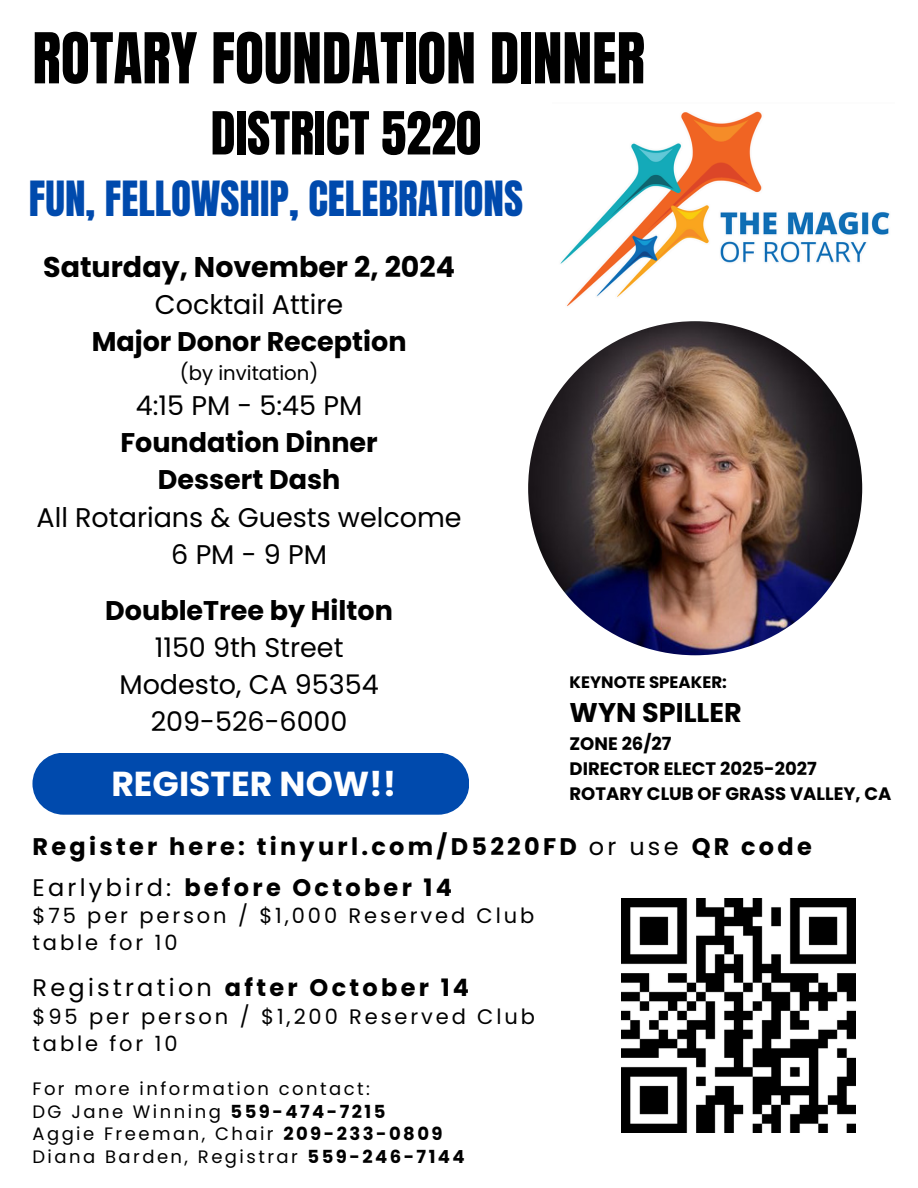
<style>
.page{position:relative;width:918px;height:1188px;background:#fff}
.page>*{position:absolute;margin:0;border:0;box-sizing:border-box;transform-origin:0 0}
.t1{font:59.55px "Anton";color:#000}
.t2{font:50.4px "Anton";color:#000}
.t3{font:41.25px "Anton";color:#004aad}
.t4{font:700 34.65px "Poppins";color:#fff}
.t5{font:700 28.5px "Poppins";color:#000}
.t6{font:27px/37.2px "Poppins";color:#000;text-align:center}
.t7{font:700 27px/37.2px "Poppins";color:#000;text-align:center}
.t8{font:700 24px "Poppins";letter-spacing:.135em;color:#000}
.t9{font:21px "Poppins";letter-spacing:.135em;color:#000}
.t10{font:19.65px "Poppins";color:#000}
.t11{font:18px "Poppins";letter-spacing:.135em;color:#000}
.t12{font:700 18px "Poppins";color:#000}
.t13{font:700 16.65px "Poppins";color:#000}
.s1{font-weight:400}
.s2{font-weight:700}
</style>
<div class="page">
<div style="left:32px;top:753px;width:437px;height:62px;background:#004aad;border-radius:31px"></div>
<img style="left:560px;top:111px;width:330px;height:196px">
<img style="left:622px;top:899px;width:234px;height:234px">
<img style="left:528px;top:321px;width:334px;height:334px;border-radius:50%">
<p class="t1" style="left:32px;top:16px;width:614px">ROTARY FOUNDATION DINNER</p>
<h2 class="t2" style="left:211px;top:97px;width:272px">DISTRICT 5220</h2>
<h3 class="t3" style="left:29px;top:169px;width:496px">FUN, FELLOWSHIP, CELEBRATIONS</h3>
<h5 class="t5" style="left:43px;top:247px;width:413px">Saturday, November 2, 2024</h5>
<h5 class="t7" style="left:92px;top:286px;width:316px"><span class="s1">Cocktail Attire<br></span>Major Donor Reception</h5>
<h5 class="t10" style="left:180px;top:360px;width:140px">(by invitation)</h5>
<h5 class="t6" style="left:37px;top:387px;width:427px">4:15 PM - 5:45 PM<br><span class="s2">Foundation Dinner<br>Dessert Dash<br></span>All Rotarians &amp; Guests welcome<br>6PM-9PM</h5>
<p class="t6" style="left:105px;top:592px;width:289px"><span class="s2">DoubleTree by Hilton<br></span>1150 9th Street<br>Modesto, CA 95354<br>209-526-6000</p>
<h5 class="t4" style="left:111px;top:759px;width:287px">REGISTER NOW!!</h5>
<p class="t13" style="left:570px;top:671px;width:159px">KEYNOTE SPEAKER:</p>
<p class="t7" style="left:570px;top:694px;width:174px">WYN SPILLER</p>
<p class="t12" style="left:570px;top:731px;width:104px">ZONE 26/27</p>
<p class="t12" style="left:570px;top:756px;width:249px">DIRECTOR ELECT 2025-2027</p>
<p class="t12" style="left:570px;top:781px;width:323px">ROTARY CLUB OF GRASS VALLEY, CA</p>
<p class="t8" style="left:32px;top:830px;width:781px">Register here: tinyurl.com/D5220FD <span class="s1">or use</span> QR code</p>
<p class="t8" style="left:32px;top:870px;width:421px"><span class="s1">Earlybird:</span> before October 14</p>
<p class="t9" style="left:32px;top:901px;width:503px">$75 per person / $1,000 Reserved Club</p>
<p class="t9" style="left:32px;top:928px;width:147px">table for 10</p>
<p class="t8" style="left:32px;top:971px;width:438px"><span class="s1">Registration</span> after October 14</p>
<p class="t9" style="left:32px;top:1002px;width:504px">$95 per person / $1,200 Reserved Club</p>
<h4 class="t9" style="left:32px;top:1029px;width:147px">table for 10</h4>
<p class="t11" style="left:32px;top:1076px;width:339px">For more information contact:</p>
<p class="t11" style="left:32px;top:1099px;width:355px">DG Jane Winning <span class="s2">559-474-7215</span></p>
<p class="t11" style="left:32px;top:1121px;width:412px">Aggie Freeman, Chair <span class="s2">209-233-0809</span></p>
<p class="t11" style="left:32px;top:1144px;width:434px">Diana Barden, Registrar <span class="s2">559-246-7144</span></p>
</div>
